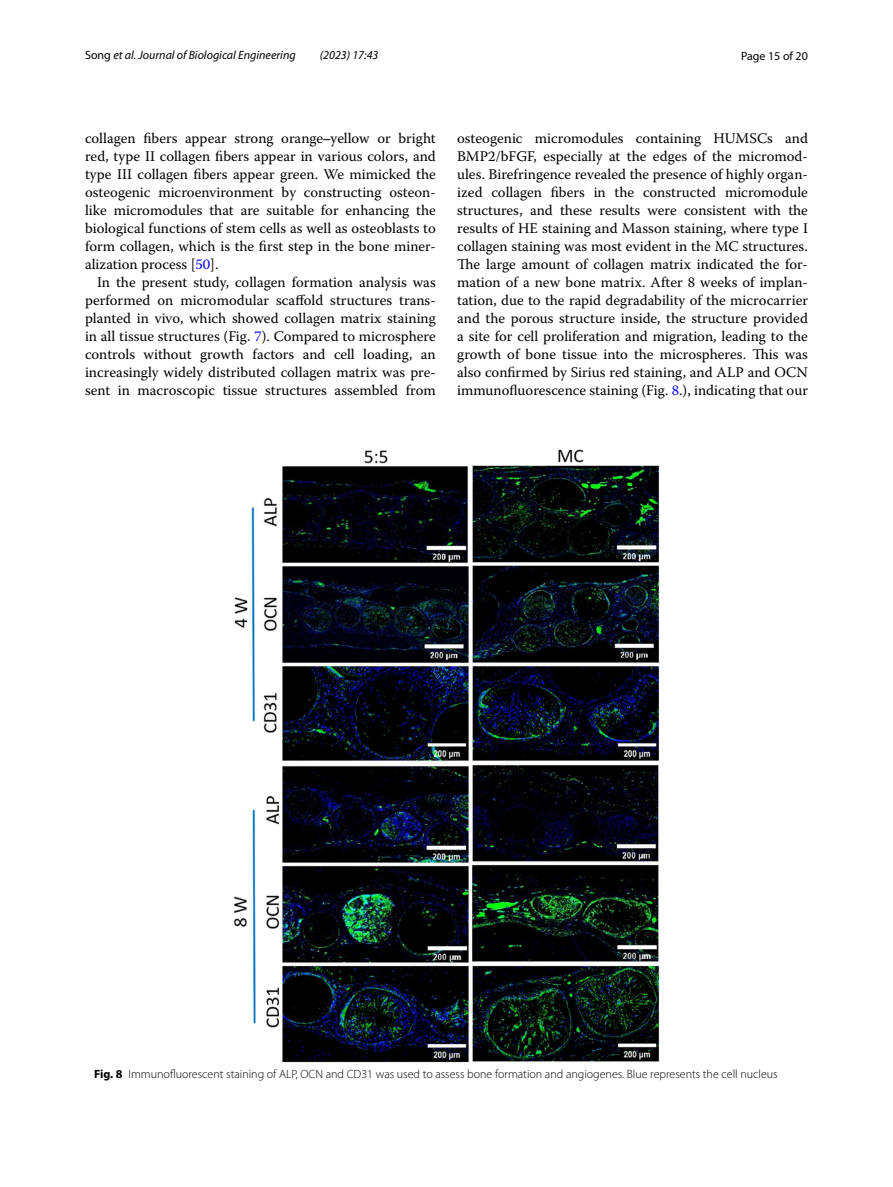
<style>
.page{position:relative;width:893px;height:1187px;background:#fff}
.page>*{position:absolute;margin:0;border:0;box-sizing:border-box;transform-origin:0 0}
.t1{font:14.7px/18px "Warnock Pro";color:#000;text-align:justify}
.t2{font:300 12px "Myriad Pro";color:#000}
.t3{font:italic 12px "Myriad Pro";color:#000}
.t4{font:12px "Myriad Pro";color:#000}
.s1{font-style:normal}
.s2{font-family:"STIX Math"}
.s3{color:#00f}
.s4{font-weight:700}
</style>
<div class="page">
<img style="left:234px;top:449px;width:425px;height:613px">
<p class="t3" style="left:85px;top:48px;width:212px"><span class="s1">Song</span> et al. Journal of Biological Engineering</p>
<p class="t3" style="left:320px;top:48px;width:60px">(2023) 17:43</p>
<p class="t4" style="left:741px;top:48px;width:68px">Page 15 of 20</p>
<p class="t1" style="left:85px;top:129px;width:352px">collagen fibers appear strong orange<span class="s2">‒</span>yellow or bright red, type II collagen fibers appear in various colors, and type III collagen fibers appear green. We mimicked the osteogenic microenvironment by constructing osteon&shy;like micromodules that are suitable for enhancing the biological functions of stem cells as well as osteoblasts to form collagen, which is the first step in the bone miner&shy;alization process [<span class="s3">50</span>].</p>
<p class="t1" style="left:85px;top:273px;width:352px;text-indent:12px">In the present study, collagen formation analysis was performed on micromodular scaffold structures trans&shy;planted in vivo, which showed collagen matrix staining in all tissue structures (Fig. <span class="s3">7</span>). Compared to microsphere controls without growth factors and cell loading, an increasingly widely distributed collagen matrix was pre&shy;sent in macroscopic tissue structures assembled from</p>
<p class="t1" style="left:457px;top:128px;width:352px">osteogenic micromodules containing HUMSCs and BMP2/bFGF, especially at the edges of the micromod&shy;ules. Birefringence revealed the presence of highly organ&shy;ized collagen fibers in the constructed micromodule structures, and these results were consistent with the results of HE staining and Masson staining, where type I collagen staining was most evident in the MC structures.<br>The large amount of collagen matrix indicated the for&shy;mation of a new bone matrix. After 8 weeks of implan&shy;tation, due to the rapid degradability of the microcarrier and the porous structure inside, the structure provided a site for cell proliferation and migration, leading to the growth of bone tissue into the microspheres. This was also confirmed by Sirius red staining, and ALP and OCN immunofluorescence staining (Fig. <span class="s3">8</span>.), indicating that our</p>
<p class="t2" style="left:94px;top:1067px;width:685px"><span class="s4">Fig. 8</span> Immunofluorescent staining of ALP, OCN and CD31 was used to assess bone formation and angiogenes. Blue represents the cell nucleus</p>
</div>
